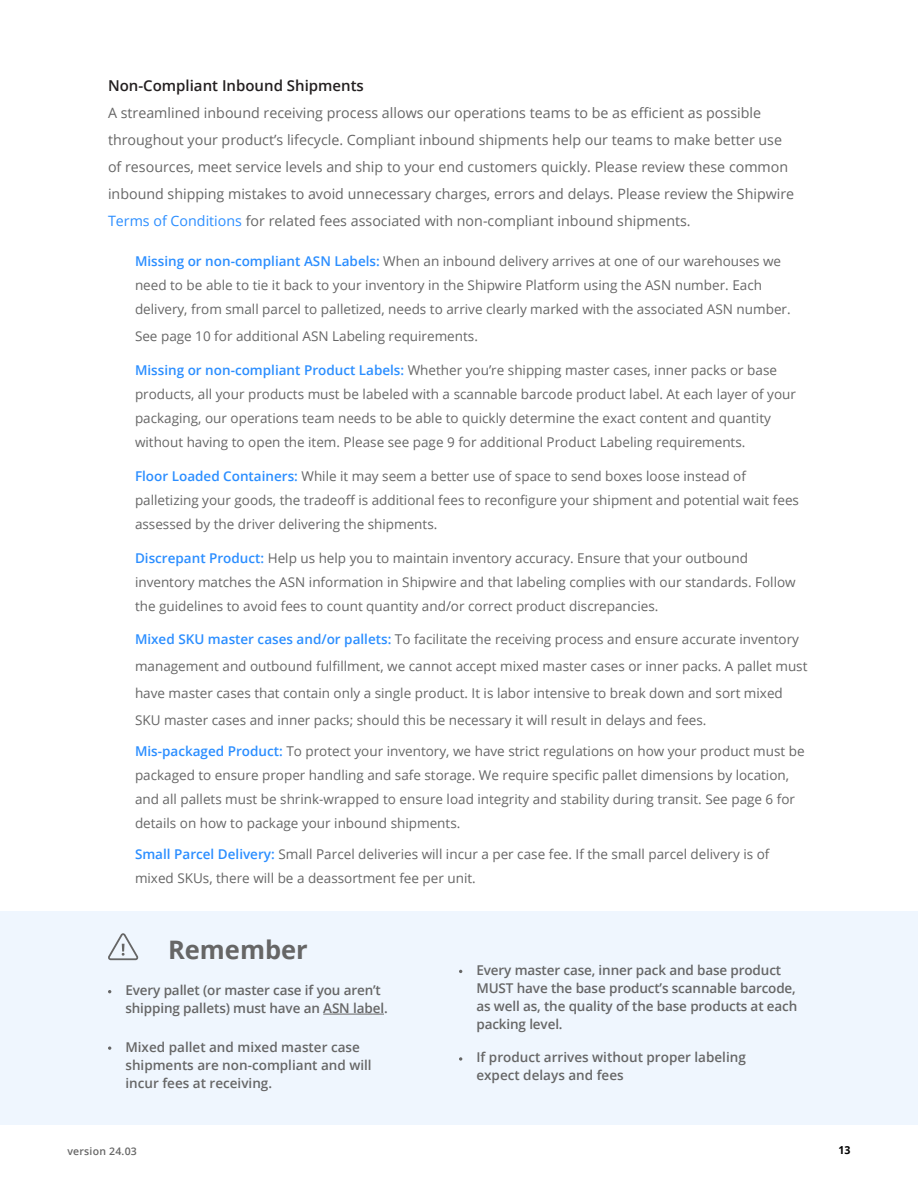
<style>
.page{position:relative;width:918px;height:1188px;background:#fff}
.page>*{position:absolute;margin:0;border:0;box-sizing:border-box;transform-origin:0 0}
.t1{font:700 25.5px "Open Sans";color:#666}
.t2{font:600 15px "Open Sans";color:#231f20}
.t3{font:14.25px/27px "Open Sans";color:#666}
.t4{font:13.5px/24px "Open Sans";color:#666}
.t5{font:600 13.5px/18px "Open Sans";letter-spacing:-.01em;color:#666}
.t6{font:700 10.95px "Open Sans";color:#000;scale:.95 1}
.t7{font:600 10.5px "Open Sans";letter-spacing:.02em;color:#666}
.s1{color:#2b8eff}
.s2{font-weight:600;color:#2b8eff}
</style>
<div class="page">
<div style="left:0;top:911px;width:918px;height:213px;background:#eff6fe"></div>
<svg style="left:459px;top:1057px;width:3px;height:4px"></svg>
<hr style="left:323px;top:1014px;width:61px;height:1px;background:#666">
<svg style="left:108px;top:1046px;width:3px;height:4px"></svg>
<svg style="left:108px;top:933px;width:30px;height:27px"></svg>
<p class="t2" style="left:108px;top:75px;width:257px">Non-Compliant Inbound Shipments</p>
<p class="t3" style="left:108px;top:99px;width:688px">A streamlined inbound receiving process allows our operations teams to be as efficient as possible throughout your product’s lifecycle. Compliant inbound shipments help our teams to make better use of resources, meet service levels and ship to your end customers quickly. Please review these common inbound shipping mistakes to avoid unnecessary charges, errors and delays. Please review the Shipwire <span class="s1">Terms of Conditions</span> for related fees associated with non-compliant inbound shipments.</p>
<p class="t4" style="left:135px;top:249px;width:657px"><span class="s2">Missing or non-compliant ASN Labels:</span> When an inbound delivery arrives at one of our warehouses we need to be able to tie it back to your inventory in the Shipwire Platform using the ASN number. Each delivery, from small parcel to palletized, needs to arrive clearly marked with the associated ASN number.</p>
<p class="t4" style="left:135px;top:324px;width:344px">See page 10 for additional ASN Labeling requirements.</p>
<p class="t4" style="left:135px;top:358px;width:663px"><span class="s2">Missing or non-compliant Product Labels:</span> Whether you’re shipping master cases, inner packs or base products, all your products must be labeled with a scannable barcode product label. At each layer of your packaging, our operations team needs to be able to quickly determine the exact content and quantity without having to open the item. Please see page 9 for additional Product Labeling requirements.</p>
<p class="t4" style="left:135px;top:464px;width:666px"><span class="s2">Floor Loaded Containers:</span> While it may seem a better use of space to send boxes loose instead of palletizing your goods, the tradeoff is additional fees to reconfigure your shipment and potential wait fees assessed by the driver delivering the shipments.</p>
<p class="t4" style="left:135px;top:545px;width:662px"><span class="s2">Discrepant Product:</span> Help us help you to maintain inventory accuracy. Ensure that your outbound inventory matches the ASN information in Shipwire and that labeling complies with our standards. Follow the guidelines to avoid fees to count quantity and/or correct product discrepancies.</p>
<p class="t4" style="left:135px;top:626px;width:674px;line-height:27px"><span class="s2">Mixed SKU master cases and/or pallets:</span> To facilitate the receiving process and ensure accurate inventory management and outbound fulfillment, we cannot accept mixed master cases or inner packs. A pallet must have master cases that contain only a single product. It is labor intensive to break down and sort mixed SKU master cases and inner packs; should this be necessary it will result in delays and fees.</p>
<p class="t4" style="left:135px;top:739px;width:671px"><span class="s2">Mis-packaged Product:</span> To protect your inventory, we have strict regulations on how your product must be packaged to ensure proper handling and safe storage. We require specific pallet dimensions by location, and all pallets must be shrink-wrapped to ensure load integrity and stability during transit. See page 6 for details on how to package your inbound shipments.</p>
<p class="t4" style="left:135px;top:842px;width:636px"><span class="s2">Small Parcel Delivery:</span> Small Parcel deliveries will incur a per case fee. If the small parcel delivery is of mixed SKUs, there will be a deassortment fee per unit.</p>
<h1 class="t1" style="left:168px;top:932px;width:141px">Remember</h1>
<p class="t5" style="left:125px;top:981px;width:264px">Every pallet (or master case if you aren’t shipping pallets) must have an ASN label.</p>
<p class="t5" style="left:125px;top:1037px;width:248px">Mixed pallet and mixed master case shipments are non-compliant and will incur fees at receiving.</p>
<p class="t5" style="left:476px;top:961px;width:322px">Every master case, inner pack and base product MUST have the base product’s scannable barcode, as well as, the quality of the base products at each packing level.</p>
<p class="t5" style="left:476px;top:1048px;width:271px">If product arrives without proper labeling expect delays and fees</p>
<p class="t7" style="left:68px;top:1144px;width:71px">version 24.03</p>
<p class="t6" style="left:838px;top:1142px;width:14px">13</p>
</div>
